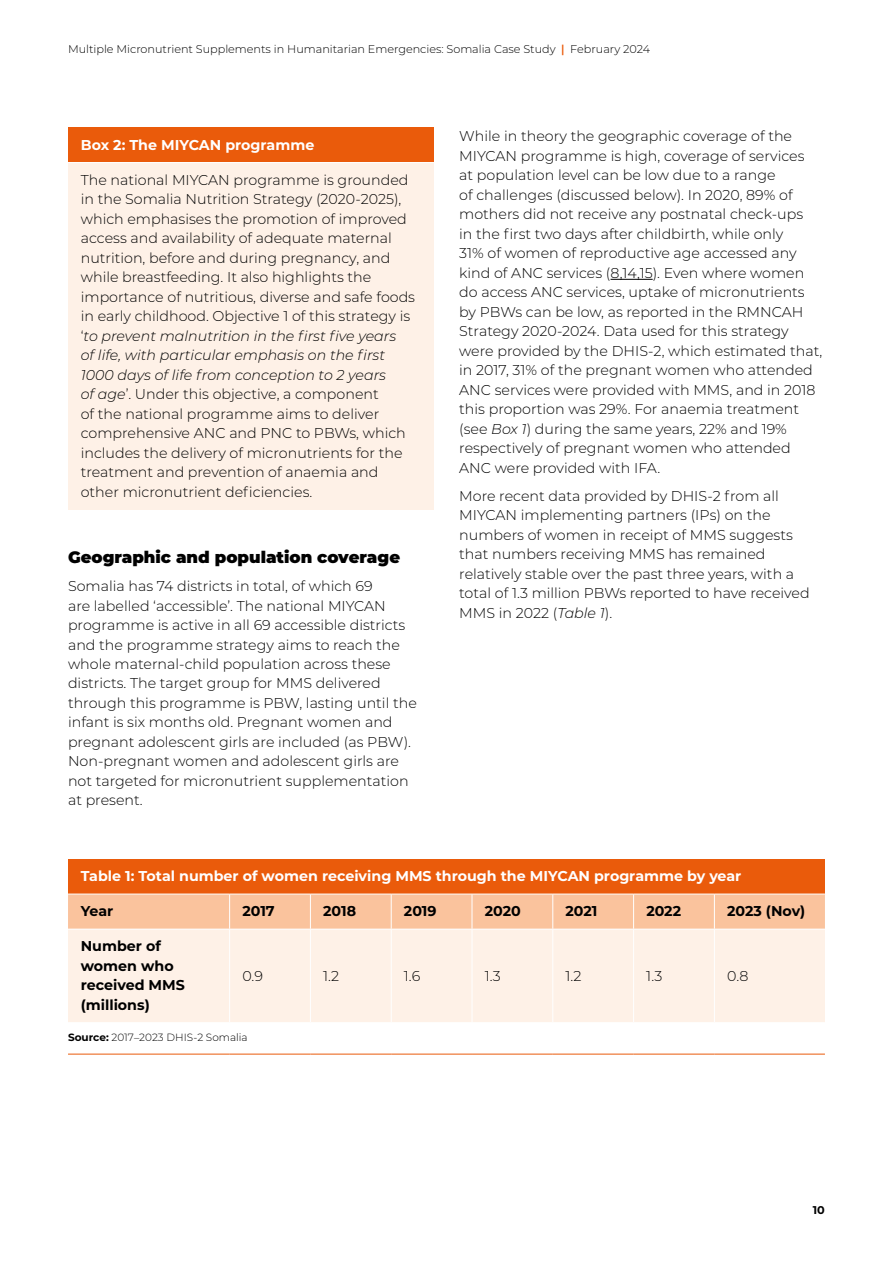
<style>
.page{position:relative;width:893px;height:1263px;background:#fff}
.page>*{position:absolute;margin:0;border:0;box-sizing:border-box;transform-origin:0 0}
.t1{font:900 16.5px "Montserrat";color:#000}
.t2{font:300 14.25px/19.5px "Montserrat";color:#000}
.t3{font:700 14.25px "Montserrat";color:#fff}
.t4{font:700 14.25px/19.5px "Montserrat";color:#000}
.t5{font:300 11.25px "Montserrat";color:#000}
.t6{font:700 11.25px "Montserrat";color:#000}
.t7{font:300 10.5px "Montserrat";color:#000}
.s1{font-weight:600;color:#ea5b0b}
.s2{font-style:italic}
.s3{font-weight:700}
</style>
<div class="page">
<hr style="left:610px;top:279px;width:43px;height:1px;background:#000">
<div style="left:68px;top:128px;width:366px;height:35px;background:#ea5b0b"></div>
<div style="left:68px;top:163px;width:366px;height:347px;background:#fef1e7"></div>
<hr style="left:68px;top:162px;width:366px;height:1px;background:#fff">
<div style="left:68px;top:859px;width:757px;height:35px;background:#ea5b0b"></div>
<div style="left:68px;top:895px;width:757px;height:34px;background:#fac39d"></div>
<div style="left:68px;top:930px;width:757px;height:92px;background:#fef1e7"></div>
<hr style="left:229px;top:894px;width:1px;height:35px;background:#fff">
<hr style="left:310px;top:894px;width:1px;height:35px;background:#fff">
<hr style="left:391px;top:894px;width:1px;height:35px;background:#fff">
<hr style="left:472px;top:894px;width:1px;height:35px;background:#fff">
<hr style="left:552px;top:894px;width:1px;height:35px;background:#fff">
<hr style="left:633px;top:894px;width:1px;height:35px;background:#fff">
<hr style="left:714px;top:894px;width:1px;height:35px;background:#fff">
<hr style="left:229px;top:929px;width:1px;height:93px;background:#fff">
<hr style="left:310px;top:929px;width:1px;height:93px;background:#fff">
<hr style="left:391px;top:929px;width:1px;height:93px;background:#fff">
<hr style="left:472px;top:929px;width:1px;height:93px;background:#fff">
<hr style="left:552px;top:929px;width:1px;height:93px;background:#fff">
<hr style="left:633px;top:929px;width:1px;height:93px;background:#fff">
<hr style="left:714px;top:929px;width:1px;height:93px;background:#fff">
<hr style="left:68px;top:1054px;width:162px;height:1px;background:#ea5b0b">
<hr style="left:230px;top:1054px;width:80px;height:1px;background:#ea5b0b">
<hr style="left:310px;top:1054px;width:81px;height:1px;background:#ea5b0b">
<hr style="left:391px;top:1054px;width:81px;height:1px;background:#ea5b0b">
<hr style="left:472px;top:1054px;width:81px;height:1px;background:#ea5b0b">
<hr style="left:553px;top:1054px;width:81px;height:1px;background:#ea5b0b">
<hr style="left:634px;top:1054px;width:80px;height:1px;background:#ea5b0b">
<hr style="left:714px;top:1054px;width:111px;height:1px;background:#ea5b0b">
<p class="t5" style="left:68px;top:42px;width:584px">Multiple Micronutrient Supplements in Humanitarian Emergencies: Somalia Case Study <span class="s1">|</span> February 2024</p>
<p class="t3" style="left:81px;top:135px;width:235px">Box 2: The MIYCAN programme</p>
<p class="t2" style="left:81px;top:170px;width:336px">The national MIYCAN programme is grounded in the Somalia Nutrition Strategy (2020-2025), which emphasises the promotion of improved access and availability of adequate maternal nutrition, before and during pregnancy, and while breastfeeding. It also highlights the importance of nutritious, diverse and safe foods in early childhood. Objective 1 of this strategy is ‘<span class="s2">to prevent malnutrition in the first five years<br>of life, with particular emphasis on the first 1000 days of life from conception to 2 years<br>of age</span>’. Under this objective, a component<br>of the national programme aims to deliver comprehensive ANC and PNC to PBWs, which includes the delivery of micronutrients for the treatment and prevention of anaemia and other micronutrient deficiencies.</p>
<p class="t1" style="left:68px;top:545px;width:334px">Geographic and population coverage</p>
<p class="t2" style="left:68px;top:576px;width:350px">Somalia has 74 districts in total, of which 69<br>are labelled ‘accessible’. The national MIYCAN programme is active in all 69 accessible districts and the programme strategy aims to reach the whole maternal-child population across these districts. The target group for MMS delivered through this programme is PBW, lasting until the infant is six months old. Pregnant women and pregnant adolescent girls are included (as PBW).<br>Non-pregnant women and adolescent girls are not targeted for micronutrient supplementation at present.</p>
<p class="t2" style="left:459px;top:126px;width:365px">While in theory the geographic coverage of the MIYCAN programme is high, coverage of services<br>at population level can be low due to a range<br>of challenges (discussed below). In 2020, 89% of mothers did not receive any postnatal check-ups<br>in the first two days after childbirth, while only<br>31% of women of reproductive age accessed any kind of ANC services (8,14,15). Even where women do access ANC services, uptake of micronutrients by PBWs can be low, as reported in the RMNCAH Strategy 2020-2024. Data used for this strategy were provided by the DHIS-2, which estimated that, in 2017, 31% of the pregnant women who attended ANC services were provided with MMS, and in 2018 this proportion was 29%. For anaemia treatment (see <span class="s2">Box 1</span>) during the same years, 22% and 19% respectively of pregnant women who attended ANC were provided with IFA.</p>
<p class="t2" style="left:459px;top:485px;width:352px">More recent data provided by DHIS-2 from all MIYCAN implementing partners (IPs) on the numbers of women in receipt of MMS suggests that numbers receiving MMS has remained relatively stable over the past three years, with a total of 1.3 million PBWs reported to have received MMS in 2022 (<span class="s2">Table 1</span>).</p>
<p class="t3" style="left:81px;top:866px;width:662px">Table 1: Total number of women receiving MMS through the MIYCAN programme by year</p>
<p class="t4" style="left:81px;top:901px;width:34px">Year</p>
<p class="t4" style="left:242px;top:901px;width:34px">2017</p>
<p class="t4" style="left:323px;top:901px;width:34px">2018</p>
<p class="t4" style="left:404px;top:901px;width:34px">2019</p>
<p class="t4" style="left:485px;top:901px;width:38px">2020</p>
<p class="t4" style="left:566px;top:901px;width:33px">2021</p>
<p class="t4" style="left:646px;top:901px;width:36px">2022</p>
<p class="t4" style="left:727px;top:901px;width:80px">2023 (Nov)</p>
<p class="t4" style="left:81px;top:936px;width:106px">Number of women who received MMS (millions)</p>
<p class="t2" style="left:242px;top:965px;width:22px">0.9</p>
<p class="t2" style="left:323px;top:965px;width:18px">1.2</p>
<p class="t2" style="left:404px;top:965px;width:18px">1.6</p>
<p class="t2" style="left:485px;top:965px;width:17px">1.3</p>
<p class="t2" style="left:565px;top:965px;width:18px">1.2</p>
<p class="t2" style="left:646px;top:965px;width:17px">1.3</p>
<p class="t2" style="left:727px;top:965px;width:23px">0.8</p>
<p class="t7" style="left:68px;top:1030px;width:181px"><span class="s3">Source:</span> 2017–2023 DHIS-2 Somalia</p>
<p class="t6" style="left:813px;top:1202px;width:14px">10</p>
</div>
